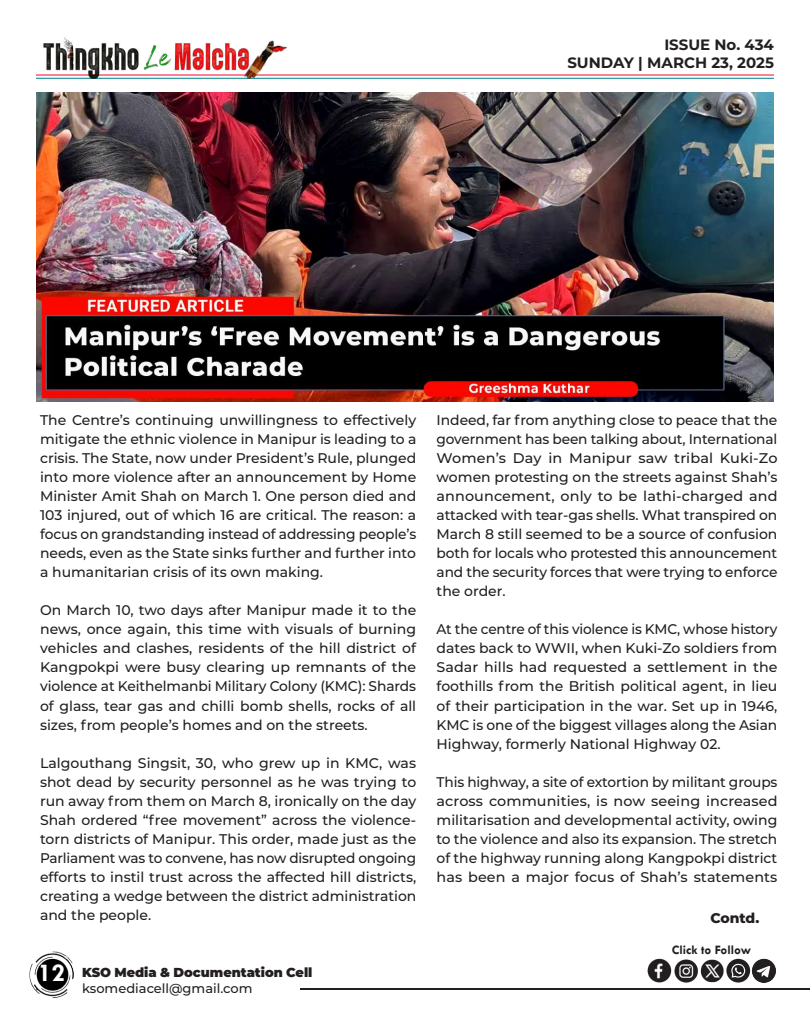
<style>
.page{position:relative;width:810px;height:1013px;background:#fff}
.page>*{position:absolute;margin:0;border:0;box-sizing:border-box;transform-origin:0 0}
.t1{font:700 26px "Tw Cen";color:#fff}
.t2{font:700 15px/18px "Montserrat";color:#231f20;text-align:right}
.t3{font:500 14px/19px "Montserrat";color:#231f20;text-align:justify}
.t4{font:800 14px "Montserrat";letter-spacing:-.01em;color:#231f20}
.t5{font:900 13px "Montserrat";letter-spacing:-.005em;color:#231f20}
.t6{font:500 13px "Montserrat";color:#231f20}
.t7{font:700 13px "Tw Cen";color:#231f20}
</style>
<div class="page">
<hr style="left:301px;top:988px;width:509px;height:1px;background:#231f20">
<img style="left:29px;top:951px;width:45px;height:47px">
<img style="left:647px;top:958px;width:129px;height:25px">
<hr style="left:36px;top:74px;width:738px;height:1px;background:#ff002d">
<hr style="left:36px;top:78px;width:738px;height:1px;background:#00848b">
<img style="left:36px;top:37px;width:254px;height:42px">
<img style="left:36px;top:92px;width:738px;height:310px">
<p class="t2" style="left:567px;top:35px;width:208px">ISSUE No. 434<br>SUNDAY | MARCH 23, 2025</p>
<p class="t3" style="left:40px;top:410px;width:378px">The Centre’s continuing unwillingness to effectively mitigate the ethnic violence in Manipur is leading to a crisis. The State, now under President’s Rule, plunged into more violence after an announcement by Home Minister Amit Shah on March 1. One person died and 103 injured, out of which 16 are critical. The reason: a focus on grandstanding instead of addressing people’s needs, even as the State sinks further and further into a humanitarian crisis of its own making.</p>
<p class="t3" style="left:40px;top:600px;width:378px">On March 10, two days after Manipur made it to the news, once again, this time with visuals of burning vehicles and clashes, residents of the hill district of Kangpokpi were busy clearing up remnants of the violence at Keithelmanbi Military Colony (KMC): Shards of glass, tear gas and chilli bomb shells, rocks of all sizes, from people’s homes and on the streets.</p>
<p class="t3" style="left:40px;top:752px;width:378px">Lalgouthang Singsit, 30, who grew up in KMC, was shot dead by security personnel as he was trying to run away from them on March 8, ironically on the day Shah ordered “free movement” across the violence&shy;torn districts of Manipur. This order, made just as the Parliament was to convene, has now disrupted ongoing efforts to instil trust across the affected hill districts, creating a wedge between the district administration and the people.</p>
<h1 class="t1" style="left:38px;top:957px;width:28px">12</h1>
<p class="t5" style="left:82px;top:962px;width:232px">KSO Media &amp; Documentation Cell</p>
<p class="t6" style="left:82px;top:978px;width:172px">ksomediacell@gmail.com</p>
<p class="t3" style="left:437px;top:410px;width:342px">Indeed, far from anything close to peace that the government has been talking about, International Women’s Day in Manipur saw tribal Kuki-Zo women protesting on the streets against Shah’s announcement, only to be lathi-charged and attacked with tear-gas shells. What transpired on March 8 still seemed to be a source of confusion both for locals who protested this announcement and the security forces that were trying to enforce the order.</p>
<p class="t3" style="left:437px;top:619px;width:343px">At the centre of this violence is KMC, whose history dates back to WWII, when Kuki-Zo soldiers from Sadar hills had requested a settlement in the foothills from the British political agent, in lieu of their participation in the war. Set up in 1946, KMC is one of the biggest villages along the Asian Highway, formerly National Highway 02.</p>
<p class="t3" style="left:437px;top:771px;width:343px">This highway, a site of extortion by militant groups across communities, is now seeing increased militarisation and developmental activity, owing to the violence and also its expansion. The stretch of the highway running along Kangpokpi district has been a major focus of Shah’s statements</p>
<p class="t4" style="left:710px;top:907px;width:50px">Contd.</p>
<p class="t7" style="left:672px;top:942px;width:81px">Click to Follow</p>
</div>
